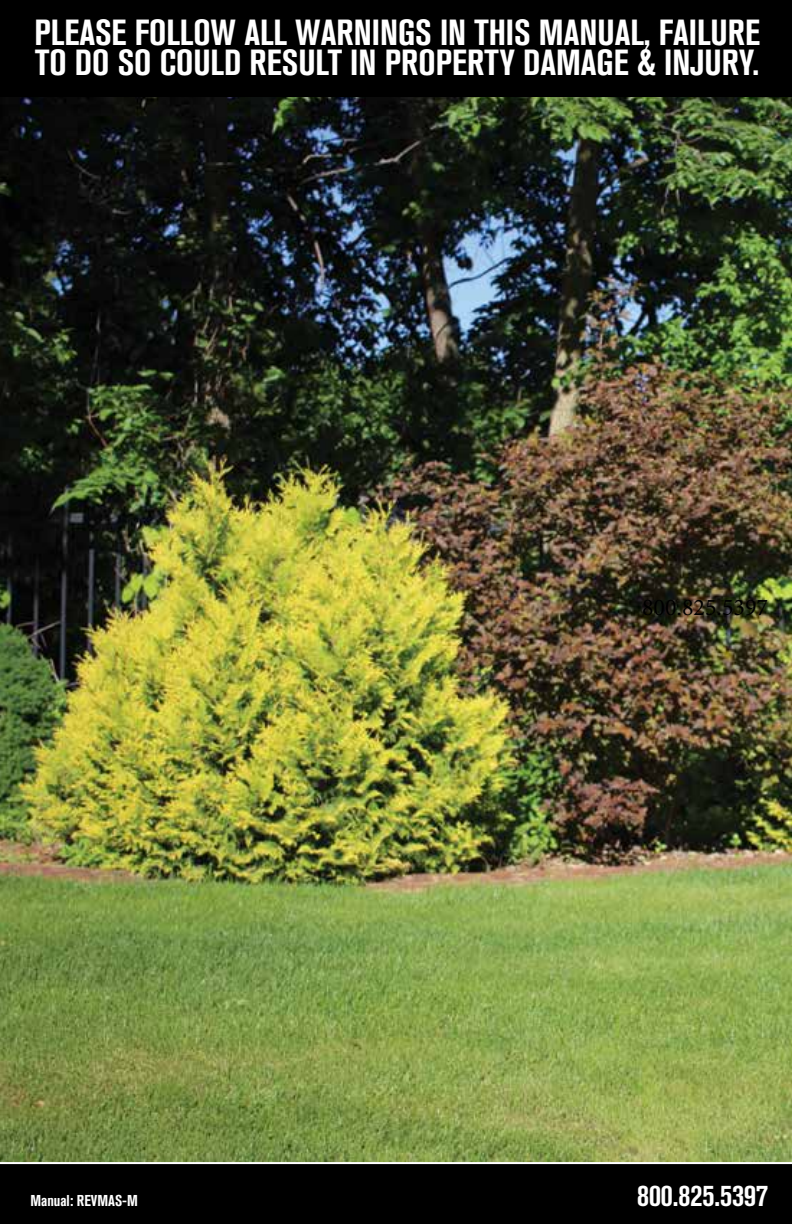
<style>
.page{position:relative;width:792px;height:1224px;background:#fff}
.page>*{position:absolute;margin:0;border:0;box-sizing:border-box;transform-origin:0 0}
.t1{font:700 condensed 46px "Akzidenz Grotesk BQ";color:#fff}
.t2{font:700 condensed 36px/30px "Akzidenz Grotesk BQ";color:#fff}
.t3{font:700 condensed 30.2px "Akzidenz Grotesk BQ";color:#fff}
.t4{font:24px "Minion Pro";color:#000}
.t5{font:700 condensed 15.6px "Akzidenz Grotesk BQ";color:#fff}
</style>
<div class="page">
<img style="left:0;top:97px;width:792px;height:1065px">
<div style="left:0;top:0;width:792px;height:97px;background:#000"></div>
<div style="left:0;top:1162px;width:792px;height:62px;background:#000"></div>
<p class="t2" style="left:34px;top:17px;width:727px">PLEASE FOLLOW ALL WARNINGS IN THIS MANUAL, FAILURE<br>TO DO SO COULD RESULT IN PROPERTY DAMAGE &amp; INJURY.</p>
<p class="t1" style="left:13px;top:16px;width:38px">24</p>
<p class="t5" style="left:30px;top:1192px;width:109px">Manual: REVMAS-M</p>
<p class="t4" style="left:642px;top:591px;width:128px">800.825.5397</p>
<p class="t3" style="left:637px;top:1178px;width:133px">800.825.5397</p>
</div>
